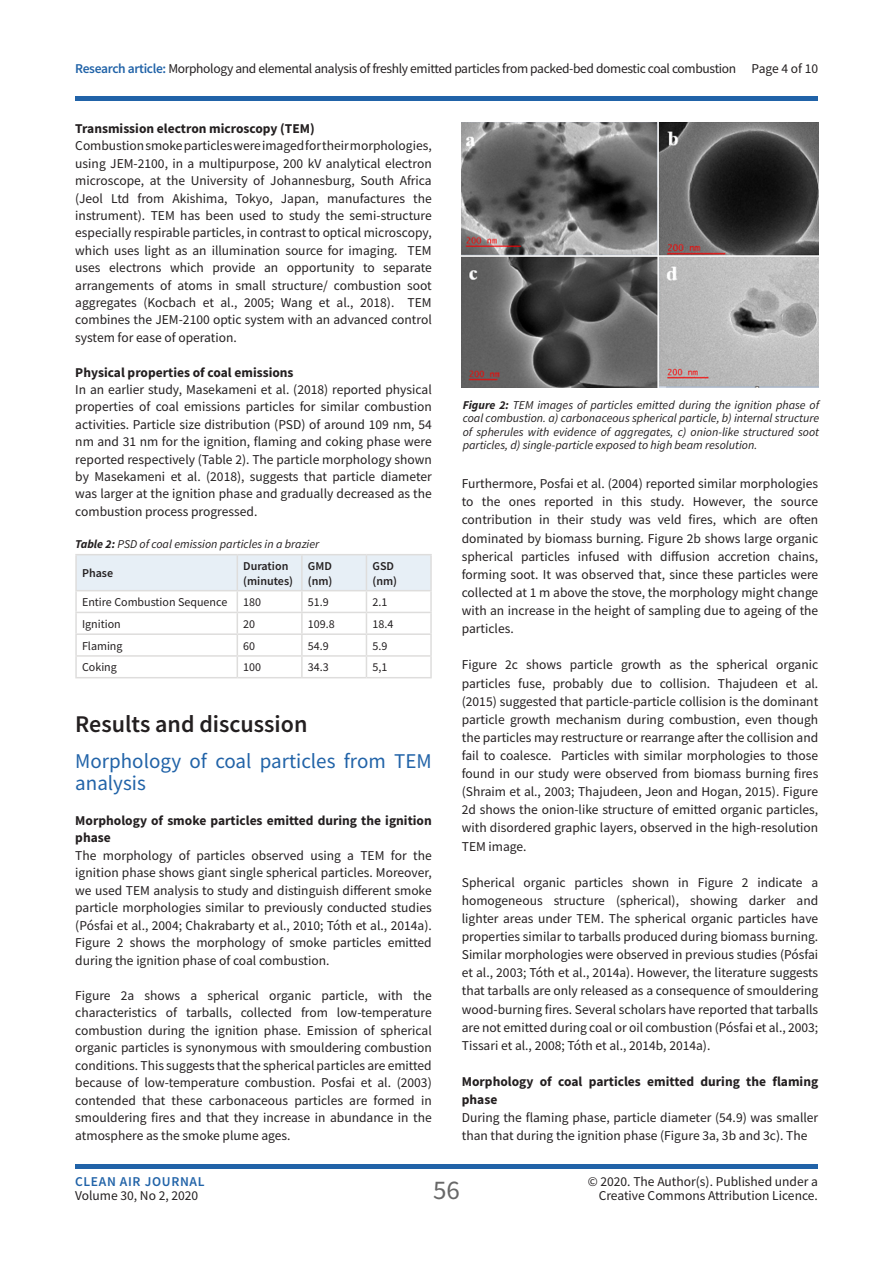
<style>
.page{position:relative;width:893px;height:1263px;background:#fff}
.page>*{position:absolute;margin:0;border:0;box-sizing:border-box;transform-origin:0 0}
.t1{font:27px "Source Sans Pro";color:#686868}
.t2{font:600 24px "Source Sans Pro";color:#231f20}
.t3{font:21px/22.5px "Source Sans Pro";color:#2163a8}
.t4{font:13.5px/18.1px "Source Sans Pro";color:#231f20;text-align:justify}
.t5{font:700 13.5px/17.5px "Source Sans Pro";color:#231f20}
.t6{font:13.5px "Source Sans Pro";letter-spacing:-.025em;color:#231f20}
.t7{font:600 13.5px "Source Sans Pro";letter-spacing:.05em;color:#2163a8}
.t8{font:italic 12px/13.5px "Source Sans Pro";color:#231f20;text-align:justify}
.t9{font:12px "Source Sans Pro";color:#231f20}
.t10{font:600 12px/15px "Source Sans Pro";color:#231f20}
.s1{font-weight:600;color:#2163a8}
.s2{font-weight:700}
</style>
<div class="page">
<hr style="left:75px;top:96px;width:743px;height:4px;background:#2163a8">
<div style="left:75px;top:1164px;width:743px;height:5px;background:#2163a8"></div>
<hr style="left:75px;top:554px;width:162px;height:1px;background:#dedddc">
<hr style="left:75px;top:555px;width:2px;height:35px;background:#dedddc">
<hr style="left:237px;top:554px;width:65px;height:1px;background:#dedddc">
<hr style="left:302px;top:554px;width:64px;height:1px;background:#dedddc">
<hr style="left:366px;top:554px;width:66px;height:1px;background:#dedddc">
<hr style="left:430px;top:555px;width:2px;height:35px;background:#dedddc">
<hr style="left:75px;top:590px;width:162px;height:1px;background:#dedddc">
<hr style="left:75px;top:591px;width:2px;height:21px;background:#dedddc">
<hr style="left:366px;top:590px;width:66px;height:1px;background:#dedddc">
<hr style="left:430px;top:591px;width:2px;height:21px;background:#dedddc">
<hr style="left:75px;top:612px;width:162px;height:1px;background:#dedddc">
<hr style="left:75px;top:613px;width:2px;height:20px;background:#dedddc">
<hr style="left:366px;top:612px;width:66px;height:1px;background:#dedddc">
<hr style="left:430px;top:613px;width:2px;height:20px;background:#dedddc">
<hr style="left:75px;top:633px;width:162px;height:2px;background:#dedddc">
<hr style="left:75px;top:635px;width:2px;height:20px;background:#dedddc">
<hr style="left:366px;top:633px;width:66px;height:2px;background:#dedddc">
<hr style="left:430px;top:635px;width:2px;height:20px;background:#dedddc">
<hr style="left:75px;top:655px;width:162px;height:2px;background:#dedddc">
<hr style="left:75px;top:657px;width:2px;height:20px;background:#dedddc">
<hr style="left:366px;top:655px;width:66px;height:2px;background:#dedddc">
<svg style="left:77px;top:555px;width:354px;height:122px"></svg>
<hr style="left:430px;top:657px;width:2px;height:20px;background:#dedddc">
<hr style="left:75px;top:677px;width:162px;height:1px;background:#dedddc">
<hr style="left:237px;top:677px;width:65px;height:1px;background:#dedddc">
<hr style="left:302px;top:677px;width:64px;height:1px;background:#dedddc">
<hr style="left:366px;top:677px;width:66px;height:1px;background:#dedddc">
<img style="left:462px;top:123px;width:356px;height:265px">
<p class="t6" style="left:75px;top:60px;width:662px"><span class="s1">Research article:</span> Morphology and elemental analysis of freshly emitted particles from packed-bed domestic coal combustion</p>
<p class="t4" style="left:752px;top:59px;width:68px">Page 4 of 10</p>
<p class="t5" style="left:75px;top:120px;width:241px">Transmission electron microscopy (TEM)</p>
<p class="t4" style="left:75px;top:137px;width:358px;line-height:17.4px">Combustion smoke particles were imaged for their morphologies, using JEM-2100, in a multipurpose, 200 kV analytical electron microscope, at the University of Johannesburg, South Africa (Jeol Ltd from Akishima, Tokyo, Japan, manufactures the instrument). TEM has been used to study the semi-structure especially respirable particles, in contrast to optical microscopy, which uses light as an illumination source for imaging. TEM uses electrons which provide an opportunity to separate arrangements of atoms in small structure/ combustion soot aggregates (Kocbach et al., 2005; Wang et al., 2018). TEM combines the JEM-2100 optic system with an advanced control system for ease of operation.</p>
<p class="t5" style="left:75px;top:363px;width:220px">Physical properties of coal emissions</p>
<p class="t4" style="left:75px;top:381px;width:358px;line-height:17.4px">In an earlier study, Masekameni et al. (2018) reported physical properties of coal emissions particles for similar combustion activities. Particle size distribution (PSD) of around 109 nm, 54 nm and 31 nm for the ignition, flaming and coking phase were reported respectively (Table 2). The particle morphology shown by Masekameni et al. (2018), suggests that particle diameter was larger at the ignition phase and gradually decreased as the combustion process progressed.</p>
<p class="t8" style="left:75px;top:537px;width:246px"><span class="s2">Table 2:</span> PSD of coal emission particles in a brazier</p>
<p class="t10" style="left:82px;top:566px;width:33px">Phase</p>
<p class="t10" style="left:243px;top:558px;width:51px">Duration (minutes)</p>
<p class="t10" style="left:308px;top:558px;width:26px">GMD (nm)</p>
<p class="t10" style="left:372px;top:558px;width:26px">GSD (nm)</p>
<p class="t9" style="left:82px;top:594px;width:147px">Entire Combustion Sequence</p>
<p class="t9" style="left:243px;top:594px;width:19px">180</p>
<p class="t9" style="left:308px;top:594px;width:22px">51.9</p>
<p class="t9" style="left:372px;top:594px;width:16px">2.1</p>
<p class="t9" style="left:82px;top:616px;width:40px">Ignition</p>
<p class="t9" style="left:243px;top:616px;width:13px">20</p>
<p class="t9" style="left:308px;top:616px;width:28px">109.8</p>
<p class="t9" style="left:372px;top:616px;width:22px">18.4</p>
<p class="t9" style="left:82px;top:638px;width:42px">Flaming</p>
<p class="t9" style="left:243px;top:638px;width:13px">60</p>
<p class="t9" style="left:308px;top:638px;width:22px">54.9</p>
<p class="t9" style="left:372px;top:638px;width:16px">5.9</p>
<p class="t9" style="left:82px;top:660px;width:36px">Coking</p>
<p class="t9" style="left:243px;top:660px;width:19px">100</p>
<p class="t9" style="left:308px;top:660px;width:22px">34.3</p>
<p class="t9" style="left:372px;top:660px;width:16px">5,1</p>
<p class="t2" style="left:75px;top:708px;width:234px">Results and discussion</p>
<p class="t3" style="left:75px;top:749px;width:358px">Morphology of coal particles from TEM analysis</p>
<p class="t5" style="left:75px;top:811px;width:358px">Morphology of smoke particles emitted during the ignition phase</p>
<p class="t4" style="left:75px;top:847px;width:358px;line-height:17.5px">The morphology of particles observed using a TEM for the ignition phase shows giant single spherical particles. Moreover, we used TEM analysis to study and distinguish different smoke particle morphologies similar to previously conducted studies (Pósfai et al., 2004; Chakrabarty et al., 2010; Tóth et al., 2014a).<br>Figure 2 shows the morphology of smoke particles emitted during the ignition phase of coal combustion.</p>
<p class="t4" style="left:75px;top:986px;width:358px;line-height:17.5px">Figure 2a shows a spherical organic particle, with the characteristics of tarballs, collected from low-temperature combustion during the ignition phase. Emission of spherical organic particles is synonymous with smouldering combustion conditions. This suggests that the spherical particles are emitted because of low-temperature combustion. Posfai et al. (2003) contended that these carbonaceous particles are formed in smouldering fires and that they increase in abundance in the atmosphere as the smoke plume ages.</p>
<p class="t8" style="left:463px;top:398px;width:358px"><span class="s2">Figure 2:</span> TEM images of particles emitted during the ignition phase of coal combustion. a) carbonaceous spherical particle, b) internal structure of spherules with evidence of aggregates, c) onion-like structured soot particles, d) single-particle exposed to high beam resolution.</p>
<p class="t4" style="left:462px;top:475px;width:358px">Furthermore, Posfai et al. (2004) reported similar morphologies to the ones reported in this study. However, the source contribution in their study was veld fires, which are often dominated by biomass burning. Figure 2b shows large organic spherical particles infused with diffusion accretion chains, forming soot. It was observed that, since these particles were collected at 1 m above the stove, the morphology might change with an increase in the height of sampling due to ageing of the particles.</p>
<p class="t4" style="left:462px;top:656px;width:358px">Figure 2c shows particle growth as the spherical organic particles fuse, probably due to collision. Thajudeen et al. (2015) suggested that particle-particle collision is the dominant particle growth mechanism during combustion, even though the particles may restructure or rearrange after the collision and fail to coalesce. Particles with similar morphologies to those found in our study were observed from biomass burning fires (Shraim et al., 2003; Thajudeen, Jeon and Hogan, 2015). Figure 2d shows the onion-like structure of emitted organic particles, with disordered graphic layers, observed in the high-resolution TEM image.</p>
<p class="t4" style="left:462px;top:873px;width:358px">Spherical organic particles shown in Figure 2 indicate a homogeneous structure (spherical), showing darker and lighter areas under TEM. The spherical organic particles have properties similar to tarballs produced during biomass burning.<br>Similar morphologies were observed in previous studies (Pósfai et al., 2003; Tóth et al., 2014a). However, the literature suggests that tarballs are only released as a consequence of smouldering wood-burning fires. Several scholars have reported that tarballs are not emitted during coal or oil combustion (Pósfai et al., 2003; Tissari et al., 2008; Tóth et al., 2014b, 2014a).</p>
<p class="t5" style="left:462px;top:1072px;width:358px;line-height:18.1px">Morphology of coal particles emitted during the flaming phase</p>
<p class="t4" style="left:462px;top:1108px;width:358px">During the flaming phase, particle diameter (54.9) was smaller than that during the ignition phase (Figure 3a, 3b and 3c). The</p>
<p class="t7" style="left:75px;top:1173px;width:131px">CLEAN AIR JOURNAL</p>
<p class="t4" style="left:75px;top:1186px;width:125px">Volume 30, No 2, 2020</p>
<h1 class="t1" style="left:433px;top:1172px;width:28px">56</h1>
<p class="t4" style="left:588px;top:1175px;width:232px;line-height:13.5px;text-align:right">© 2020. The Author(s). Published under a<br>Creative Commons Attribution Licence.</p>
</div>
